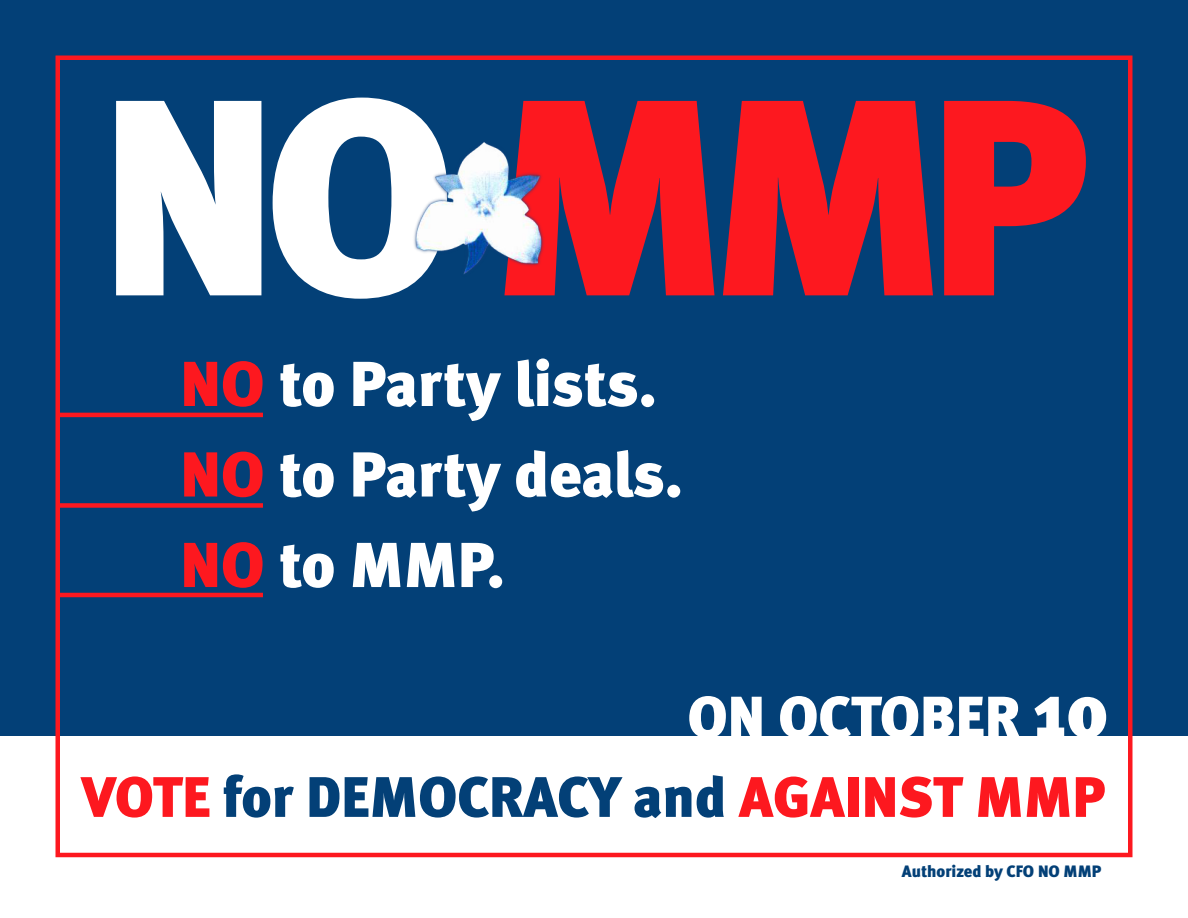
<style>
.page{position:relative;width:1188px;height:918px;background:#fff}
.page>*{position:absolute;margin:0;border:0;box-sizing:border-box;transform-origin:0 0}
.t1{font:900 279px "Meta";color:#fd181f}
.t2{font:900 63.3px "Meta";color:#fff}
.t3{font:900 58.5px "Meta";color:#fff}
.t4{font:900 57px "Meta";color:#034077}
.t5{font:900 16.5px "Meta";color:#034077}
.s1{color:#fff}
.s2{color:#fd181f}
.s3{font-size:76.5px}
</style>
<div class="page">
<div style="left:0;top:0;width:1188px;height:736px;background:#034077"></div>
<img style="left:415px;top:142px;width:127px;height:132px">
<div style="left:56px;top:56px;width:1076px;height:801px;border:4px solid #fd181f"></div>
<hr style="left:58px;top:413px;width:205px;height:4px;background:#fd181f">
<div style="left:58px;top:503px;width:205px;height:5px;background:#fd181f"></div>
<hr style="left:58px;top:593px;width:205px;height:4px;background:#fd181f">
<p class="t1" style="left:99px;top:30px;width:991px"><span class="s1">NO</span> MMP</p>
<p class="t2" style="left:180px;top:346px;width:478px"><span class="s2">NO</span> to Party lists.</p>
<p class="t2" style="left:180px;top:436px;width:504px"><span class="s2">NO</span> to Party deals.</p>
<p class="t2" style="left:180px;top:527px;width:326px"><span class="s2">NO</span> to MMP.</p>
<p class="t3" style="left:688px;top:682px;width:422px">ON OCTOBER <span class="s3">10</span></p>
<p class="t4" style="left:82px;top:763px;width:1025px"><span class="s2">VOTE</span> for DEMOCRACY and <span class="s2">AGAINST MMP</span></p>
<p class="t5" style="left:902px;top:861px;width:201px">Authorized by CFO NO MMP</p>
</div>
